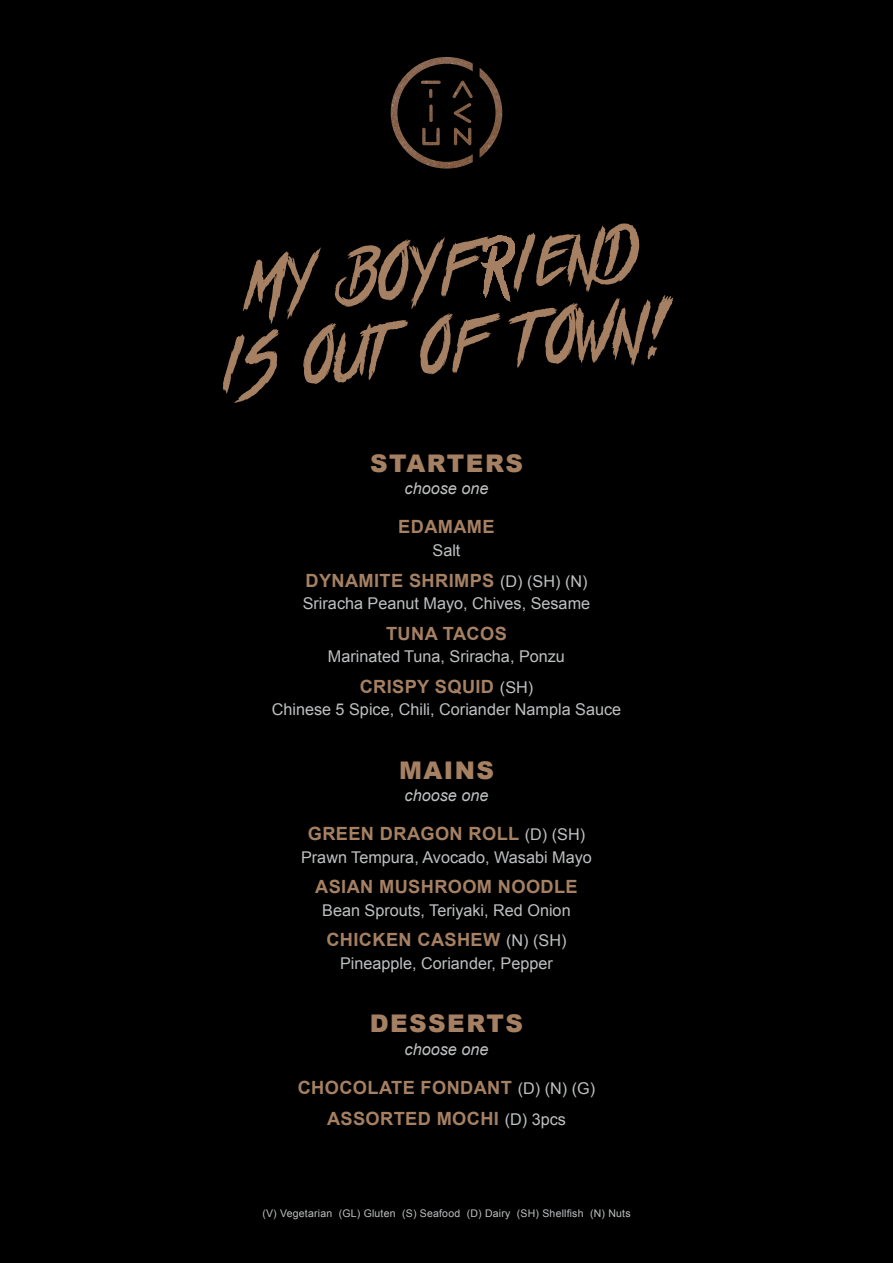
<style>
.page{position:relative;width:893px;height:1263px;background:#000}
.page>*{position:absolute;margin:0;border:0;box-sizing:border-box;transform-origin:0 0}
.t1{font:64.35px/77.1px "Actof Rejection";color:#a58062;text-align:center}
.t2{font:900 24.3px "Arial";letter-spacing:.06em;color:#a58062}
.t3{font:700 18.3px/30.8px "Arial";letter-spacing:.02em;color:#a58062;text-align:center}
.t4{font:16.2px "Arial";color:#bec0c2}
.t5{font:italic 16.2px "Arial";color:#bec0c2}
.t6{font:10.5px "Arial";letter-spacing:.02em;color:#bec0c2}
.s1{font-weight:400;font-size:16.2px;color:#bec0c2}
</style>
<div class="page">
<img style="left:391px;top:57px;width:111px;height:112px">
<h1 class="t1" style="left:214px;top:253px;width:454px;rotate:-5deg">MY BOYFRIEND<br>IS OUT OF TOWN!</h1>
<h2 class="t2" style="left:370px;top:445px;width:154px">STARTERS</h2>
<p class="t5" style="left:405px;top:478px;width:85px">choose one</p>
<p class="t3" style="left:398px;top:512px;width:98px">EDAMAME</p>
<p class="t4" style="left:432px;top:539px;width:29px">Salt</p>
<p class="t3" style="left:305px;top:565px;width:283px">DYNAMITE SHRIMPS <span class="s1">(D) (SH) (N)</span></p>
<p class="t4" style="left:303px;top:592px;width:289px">Sriracha Peanut Mayo, Chives, Sesame</p>
<p class="t3" style="left:386px;top:618px;width:122px">TUNA TACOS</p>
<p class="t4" style="left:328px;top:646px;width:238px">Marinated Tuna, Sriracha, Ponzu</p>
<p class="t3" style="left:360px;top:671px;width:175px">CRISPY SQUID <span class="s1">(SH)</span></p>
<p class="t4" style="left:272px;top:699px;width:351px">Chinese 5 Spice, Chili, Coriander Nampla Sauce</p>
<h2 class="t2" style="left:399px;top:752px;width:96px">MAINS</h2>
<p class="t5" style="left:405px;top:785px;width:85px">choose one</p>
<p class="t3" style="left:308px;top:819px;width:279px">GREEN DRAGON ROLL <span class="s1">(D) (SH)</span></p>
<p class="t4" style="left:301px;top:846px;width:292px">Prawn Tempura, Avocado, Wasabi Mayo</p>
<p class="t3" style="left:315px;top:872px;width:264px">ASIAN MUSHROOM NOODLE</p>
<p class="t4" style="left:322px;top:899px;width:250px">Bean Sprouts, Teriyaki, Red Onion</p>
<p class="t3" style="left:326px;top:925px;width:242px">CHICKEN CASHEW <span class="s1">(N) (SH)</span></p>
<p class="t4" style="left:340px;top:952px;width:214px">Pineapple, Coriander, Pepper</p>
<h2 class="t2" style="left:370px;top:1006px;width:155px">DESSERTS</h2>
<p class="t5" style="left:405px;top:1038px;width:85px">choose one</p>
<p class="t3" style="left:298px;top:1073px;width:299px">CHOCOLATE FONDANT <span class="s1">(D) (N) (G)<br></span>ASSORTED MOCHI <span class="s1">(D) 3pcs</span></p>
<p class="t6" style="left:262px;top:1206px;width:370px">(V) Vegetarian (GL) Gluten (S) Seafood (D) Dairy (SH) Shellfish (N) Nuts</p>
</div>
